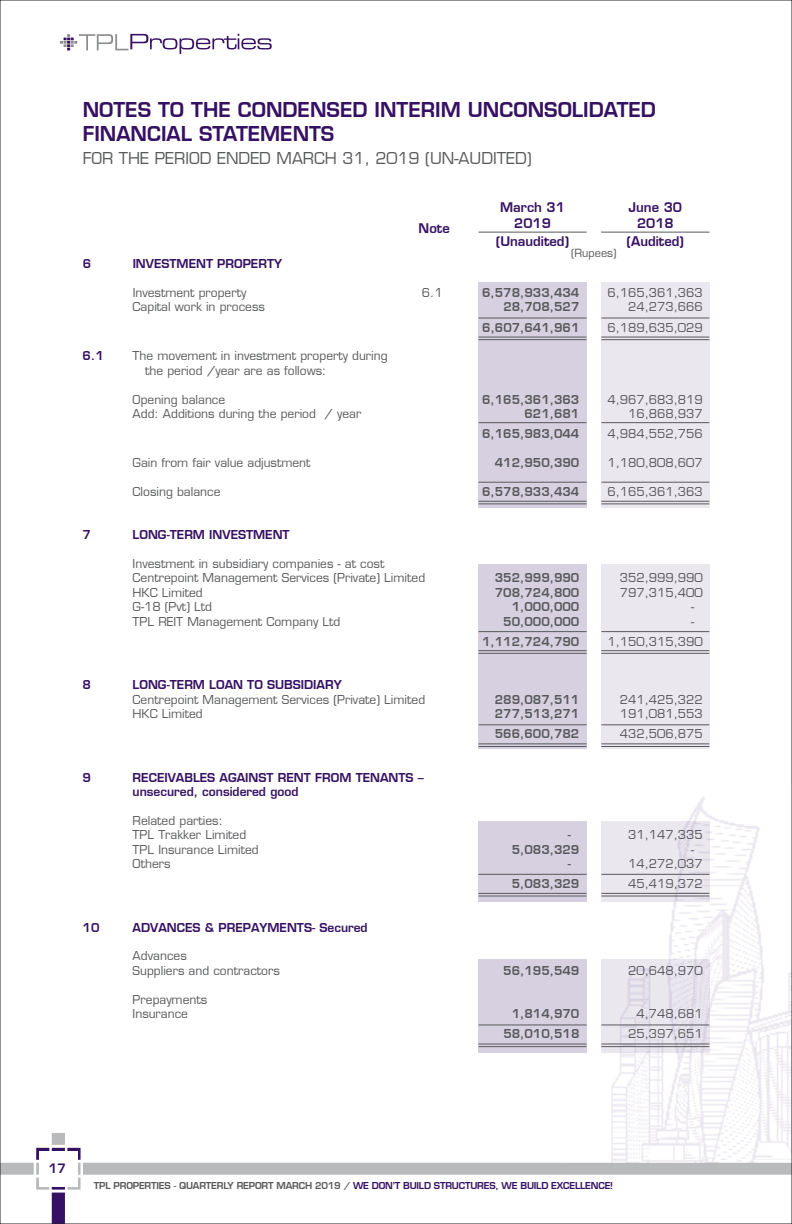
<style>
.page{position:relative;width:792px;height:1224px;background:#fff}
.page>*{position:absolute;margin:0;border:0;box-sizing:border-box;transform-origin:0 0}
.t1{font:600 20px/24px "Eurostile LT";color:#361163}
.t2{font:16px "Eurostile LT";color:#58595b}
.t3{font:600 13px/15.6px "Eurostile LT";color:#361163;text-align:center}
.t4{font:600 12.6px "Eurostile LT";color:#361163}
.t5{font:12px/14.4px "Eurostile LT";color:#58595b}
.t6{font:600 12px "Eurostile LT";color:#58595b}
.t7{font:600 12px/14.4px "Eurostile LT";color:#361163}
.t8{font:11px "Eurostile LT";color:#58595b}
.t9{font:600 9.4px "Eurostile LT";letter-spacing:-.02em;color:#361163}
.s1{color:#58595b}
</style>
<div class="page">
<svg style="left:60px;top:34px;width:212px;height:20px"></svg>
<svg style="left:2px;top:1133px;width:788px;height:42px"></svg>
<svg style="left:36px;top:1148px;width:45px;height:74px"></svg>
<div style="left:39px;top:1151px;width:38px;height:35px;background:#fff"></div>
<img style="left:561px;top:784px;width:231px;height:379px">
<div style="left:601px;top:283px;width:108px;height:225px;background:#ebe7ef"></div>
<div style="left:479px;top:283px;width:108px;height:225px;background:#d7d0e0"></div>
<div style="left:601px;top:564px;width:108px;height:185px;background:#ebe7ef"></div>
<div style="left:479px;top:564px;width:108px;height:185px;background:#d7d0e0"></div>
<svg style="left:601px;top:821px;width:108px;height:81px;background:#e8e4ec"></svg>
<div style="left:479px;top:821px;width:108px;height:81px;background:#d7d0e0"></div>
<svg style="left:601px;top:959px;width:108px;height:93px;background:#e5e0ea"></svg>
<div style="left:479px;top:959px;width:108px;height:93px;background:#d7d0e0"></div>
<hr style="left:479px;top:232px;width:108px;height:1px;background:#58595b">
<hr style="left:601px;top:232px;width:109px;height:1px;background:#58595b">
<hr style="left:479px;top:318px;width:108px;height:1px;background:#58595b">
<hr style="left:601px;top:318px;width:108px;height:1px;background:#58595b">
<hr style="left:479px;top:337px;width:108px;height:1px;background:#58595b">
<hr style="left:601px;top:337px;width:108px;height:1px;background:#58595b">
<hr style="left:479px;top:339px;width:108px;height:1px;background:#58595b">
<hr style="left:601px;top:339px;width:108px;height:1px;background:#58595b">
<hr style="left:479px;top:482px;width:108px;height:1px;background:#58595b">
<hr style="left:601px;top:482px;width:108px;height:1px;background:#58595b">
<hr style="left:479px;top:501px;width:108px;height:1px;background:#58595b">
<hr style="left:601px;top:501px;width:108px;height:1px;background:#58595b">
<hr style="left:479px;top:504px;width:108px;height:1px;background:#58595b">
<hr style="left:601px;top:504px;width:108px;height:1px;background:#58595b">
<hr style="left:479px;top:631px;width:108px;height:1px;background:#58595b">
<hr style="left:601px;top:631px;width:108px;height:1px;background:#58595b">
<hr style="left:479px;top:650px;width:108px;height:1px;background:#58595b">
<hr style="left:601px;top:650px;width:108px;height:1px;background:#58595b">
<hr style="left:479px;top:653px;width:108px;height:1px;background:#58595b">
<hr style="left:601px;top:653px;width:108px;height:1px;background:#58595b">
<hr style="left:479px;top:724px;width:108px;height:1px;background:#58595b">
<hr style="left:601px;top:724px;width:108px;height:1px;background:#58595b">
<hr style="left:479px;top:744px;width:108px;height:1px;background:#58595b">
<hr style="left:601px;top:744px;width:108px;height:1px;background:#58595b">
<hr style="left:479px;top:746px;width:108px;height:1px;background:#58595b">
<hr style="left:601px;top:746px;width:108px;height:1px;background:#58595b">
<hr style="left:479px;top:874px;width:108px;height:1px;background:#58595b">
<hr style="left:601px;top:874px;width:108px;height:1px;background:#58595b">
<hr style="left:479px;top:893px;width:108px;height:1px;background:#58595b">
<hr style="left:601px;top:893px;width:108px;height:1px;background:#58595b">
<hr style="left:479px;top:896px;width:108px;height:1px;background:#58595b">
<hr style="left:601px;top:896px;width:108px;height:1px;background:#58595b">
<hr style="left:479px;top:1025px;width:108px;height:1px;background:#58595b">
<hr style="left:601px;top:1025px;width:108px;height:1px;background:#58595b">
<hr style="left:479px;top:1044px;width:108px;height:1px;background:#58595b">
<hr style="left:601px;top:1044px;width:108px;height:1px;background:#58595b">
<hr style="left:479px;top:1046px;width:108px;height:1px;background:#58595b">
<hr style="left:601px;top:1046px;width:108px;height:1px;background:#58595b">
<hr style="left:479px;top:422px;width:108px;height:1px;background:#58595b">
<hr style="left:601px;top:422px;width:108px;height:1px;background:#58595b">
<h1 class="t1" style="left:83px;top:97px;width:575px">NOTES TO THE CONDENSED INTERIM UNCONSOLIDATED<br>FINANCIAL STATEMENTS</h1>
<h2 class="t2" style="left:83px;top:149px;width:451px">FOR THE PERIOD ENDED MARCH 31, 2019 (UN-AUDITED)</h2>
<p class="t3" style="left:500px;top:200px;width:66px">March 31<br>2019</p>
<p class="t3" style="left:629px;top:200px;width:55px">June 30</p>
<p class="t3" style="left:419px;top:220px;width:33px">Note</p>
<p class="t3" style="left:637px;top:215px;width:38px">2018</p>
<p class="t3" style="left:496px;top:233px;width:75px">(Unaudited)</p>
<p class="t3" style="left:627px;top:233px;width:59px">(Audited)</p>
<p class="t8" style="left:571px;top:246px;width:47px">(Rupees)</p>
<p class="t7" style="left:83px;top:256px;width:10px">6</p>
<p class="t7" style="left:133px;top:256px;width:151px">INVESTMENT PROPERTY</p>
<p class="t5" style="left:133px;top:285px;width:115px">Investment property</p>
<p class="t5" style="left:422px;top:285px;width:22px">6.1</p>
<p class="t6" style="left:482px;top:285px;width:99px">6,578,933,434</p>
<p class="t5" style="left:607px;top:285px;width:97px">6,165,361,363</p>
<p class="t5" style="left:133px;top:300px;width:134px">Capital work in process</p>
<p class="t6" style="left:503px;top:299px;width:78px">28,708,527</p>
<p class="t5" style="left:628px;top:300px;width:76px">24,273,666</p>
<p class="t6" style="left:482px;top:320px;width:99px">6,607,641,961</p>
<p class="t5" style="left:607px;top:320px;width:97px">6,189,635,029</p>
<p class="t7" style="left:83px;top:349px;width:23px">6.1</p>
<p class="t5" style="left:145px;top:349px;width:244px;text-indent:-12px">The movement in investment property during the period /year are as follows:</p>
<p class="t5" style="left:133px;top:392px;width:94px">Opening balance</p>
<p class="t6" style="left:482px;top:392px;width:99px">6,165,361,363</p>
<p class="t5" style="left:607px;top:392px;width:97px">4,967,683,819</p>
<p class="t5" style="left:133px;top:407px;width:230px">Add: Additions during the period / year</p>
<p class="t6" style="left:524px;top:406px;width:56px">621,681</p>
<p class="t5" style="left:628px;top:407px;width:76px">16,868,937</p>
<p class="t6" style="left:482px;top:427px;width:99px">6,165,983,044</p>
<p class="t5" style="left:607px;top:427px;width:97px">4,984,552,756</p>
<p class="t5" style="left:133px;top:456px;width:179px">Gain from fair value adjustment</p>
<p class="t6" style="left:495px;top:455px;width:86px">412,950,390</p>
<p class="t5" style="left:607px;top:456px;width:97px">1,180,808,607</p>
<p class="t5" style="left:133px;top:485px;width:89px">Closing balance</p>
<p class="t6" style="left:482px;top:484px;width:99px">6,578,933,434</p>
<p class="t5" style="left:607px;top:485px;width:97px">6,165,361,363</p>
<p class="t7" style="left:83px;top:528px;width:10px">7</p>
<p class="t7" style="left:133px;top:528px;width:159px">LONG-TERM INVESTMENT</p>
<p class="t5" style="left:133px;top:557px;width:294px">Investment in subsidiary companies - at cost<br>Centrepoint Management Services (Private) Limited</p>
<p class="t6" style="left:495px;top:571px;width:86px">352,999,990</p>
<p class="t5" style="left:620px;top:571px;width:84px">352,999,990</p>
<p class="t5" style="left:133px;top:585px;width:72px">HKC Limited</p>
<p class="t6" style="left:495px;top:585px;width:86px">708,724,800</p>
<p class="t5" style="left:620px;top:585px;width:84px">797,315,400</p>
<p class="t5" style="left:133px;top:600px;width:81px">G-18 (Pvt) Ltd</p>
<p class="t6" style="left:512px;top:599px;width:69px">1,000,000</p>
<p class="t5" style="left:691px;top:600px;width:5px">-</p>
<p class="t5" style="left:133px;top:614px;width:209px">TPL REIT Management Company Ltd</p>
<p class="t6" style="left:503px;top:614px;width:78px">50,000,000</p>
<p class="t5" style="left:691px;top:614px;width:5px">-</p>
<p class="t6" style="left:482px;top:634px;width:99px">1,112,724,790</p>
<p class="t5" style="left:607px;top:635px;width:97px">1,150,315,390</p>
<p class="t7" style="left:83px;top:678px;width:10px">8</p>
<p class="t7" style="left:133px;top:678px;width:211px">LONG-TERM LOAN TO SUBSIDIARY</p>
<p class="t5" style="left:133px;top:692px;width:294px">Centrepoint Management Services (Private) Limited</p>
<p class="t6" style="left:495px;top:692px;width:86px">289,087,511</p>
<p class="t5" style="left:620px;top:692px;width:84px">241,425,322</p>
<p class="t5" style="left:133px;top:707px;width:72px">HKC Limited</p>
<p class="t6" style="left:495px;top:706px;width:86px">277,513,271</p>
<p class="t5" style="left:620px;top:707px;width:84px">191,081,553</p>
<p class="t6" style="left:495px;top:727px;width:86px">566,600,782</p>
<p class="t5" style="left:620px;top:727px;width:84px">432,506,875</p>
<p class="t7" style="left:83px;top:770px;width:10px">9</p>
<p class="t7" style="left:133px;top:770px;width:293px">RECEIVABLES AGAINST RENT FROM TENANTS – unsecured, considered good</p>
<p class="t5" style="left:133px;top:813px;width:115px">Related parties:<br>TPL Trakker Limited</p>
<p class="t6" style="left:568px;top:827px;width:5px">-</p>
<p class="t5" style="left:628px;top:828px;width:76px">31,147,335</p>
<p class="t5" style="left:133px;top:842px;width:128px">TPL Insurance Limited</p>
<p class="t6" style="left:512px;top:842px;width:69px">5,083,329</p>
<p class="t5" style="left:691px;top:842px;width:5px">-</p>
<p class="t5" style="left:133px;top:857px;width:39px">Others</p>
<p class="t6" style="left:568px;top:856px;width:5px">-</p>
<p class="t5" style="left:628px;top:857px;width:76px">14,272,037</p>
<p class="t6" style="left:512px;top:877px;width:69px">5,083,329</p>
<p class="t5" style="left:628px;top:877px;width:76px">45,419,372</p>
<p class="t7" style="left:83px;top:920px;width:18px">10</p>
<p class="t7" style="left:133px;top:920px;width:237px">ADVANCES &amp; PREPAYMENTS- Secured</p>
<p class="t5" style="left:133px;top:949px;width:149px">Advances<br>Suppliers and contractors</p>
<p class="t6" style="left:503px;top:963px;width:78px">56,195,549</p>
<p class="t5" style="left:628px;top:963px;width:76px">20,648,970</p>
<p class="t5" style="left:133px;top:992px;width:76px">Prepayments<br>Insurance</p>
<p class="t6" style="left:512px;top:1006px;width:69px">1,814,970</p>
<p class="t5" style="left:636px;top:1007px;width:68px">4,748,681</p>
<p class="t6" style="left:503px;top:1027px;width:78px">58,010,518</p>
<p class="t5" style="left:628px;top:1027px;width:76px">25,397,651</p>
<p class="t4" style="left:49px;top:1161px;width:19px">17</p>
<p class="t9" style="left:94px;top:1179px;width:521px"><span class="s1">TPL PROPERTIES - QUARTERLY REPORT MARCH 2019 /</span> WE DON’T BUILD STRUCTURES, WE BUILD EXCELLENCE!</p>
</div>
